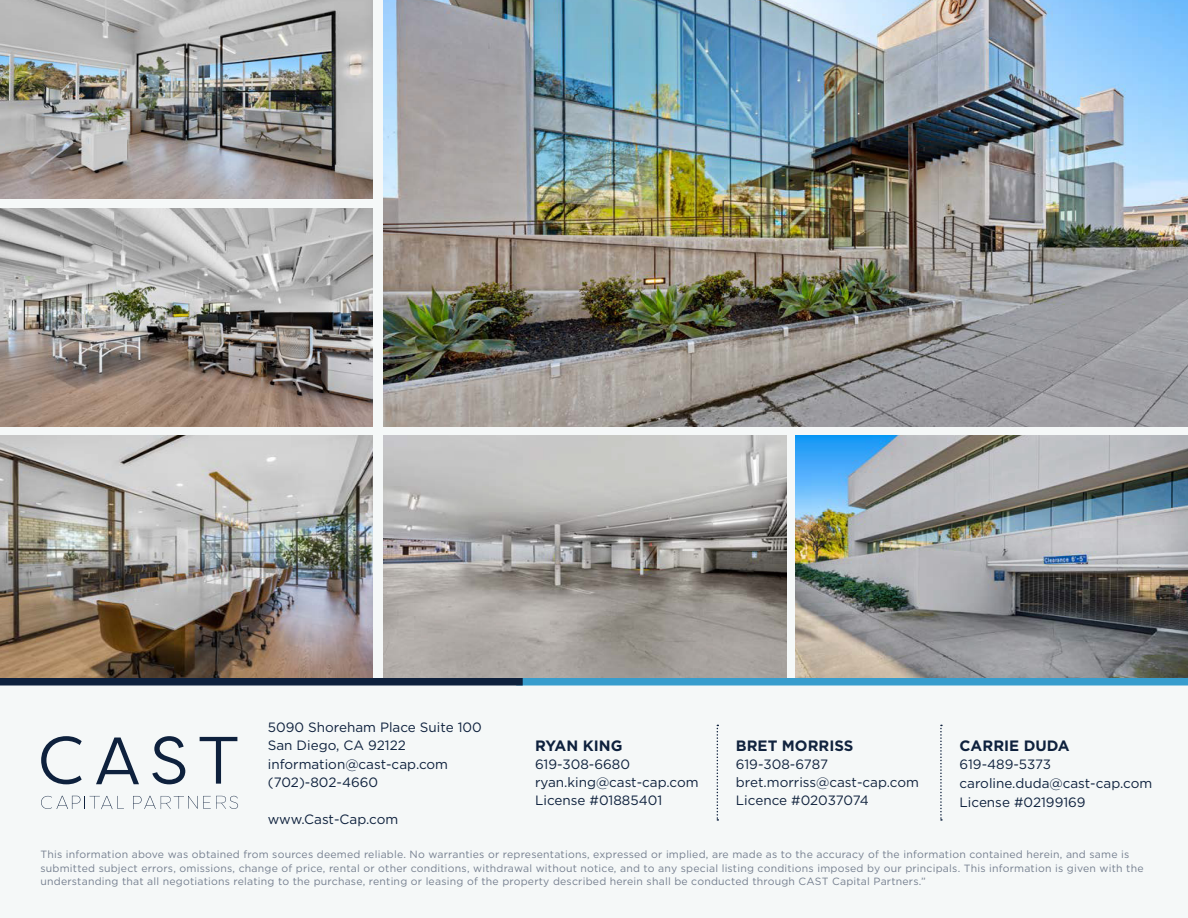
<style>
.page{position:relative;width:1188px;height:918px;background:#fff}
.page>*{position:absolute;margin:0;border:0;box-sizing:border-box;transform-origin:0 0}
.t1{font:700 15px "Gotham";color:#0e213d}
.t2{font:700 15px "Gotham";color:#11233e}
.t3{font:13.5px "Gotham HTF";color:#0e213d}
.t4{font:13.5px/18px "Gotham HTF";color:#11233e}
.t5{font:10.5px/13.5px "Gotham HTF";letter-spacing:.02em;color:#757f8f}
</style>
<div class="page">
<div style="left:0;top:0;width:1188px;height:687px;background:#f5f8f8"></div>
<img style="left:0;top:0;width:373px;height:199px">
<img style="left:384px;top:0;width:804px;height:426px">
<img style="left:0;top:436px;width:373px;height:242px">
<img style="left:384px;top:436px;width:403px;height:242px">
<img style="left:0;top:208px;width:373px;height:218px">
<img style="left:796px;top:436px;width:392px;height:242px">
<div style="left:0;top:682px;width:1188px;height:236px;background:#f5f8f8"></div>
<svg style="left:41px;top:796px;width:83px;height:13px"></svg>
<svg style="left:133px;top:796px;width:105px;height:13px"></svg>
<svg style="left:41px;top:736px;width:41px;height:48px"></svg>
<svg style="left:96px;top:738px;width:43px;height:46px"></svg>
<svg style="left:152px;top:736px;width:33px;height:48px"></svg>
<svg style="left:200px;top:737px;width:37px;height:47px"></svg>
<div style="left:516px;top:678px;width:672px;height:8px;background:#389dcd"></div>
<div style="left:0;top:678px;width:523px;height:8px;background:#0e213d"></div>
<svg style="left:717px;top:725px;width:1px;height:96px"></svg>
<svg style="left:940px;top:725px;width:2px;height:96px"></svg>
<p class="t3" style="left:268px;top:719px;width:216px">5090 Shoreham Place Suite 100</p>
<p class="t3" style="left:268px;top:738px;width:140px">San Diego, CA 92122</p>
<p class="t3" style="left:268px;top:756px;width:182px">information@cast-cap.com</p>
<p class="t3" style="left:268px;top:775px;width:112px">(702)-802-4660</p>
<p class="t3" style="left:268px;top:812px;width:132px">www.Cast-Cap.com</p>
<p class="t5" style="left:40px;top:848px;width:1105px">This information above was obtained from sources deemed reliable. No warranties or representations, expressed or implied, are made as to the accuracy of the information contained herein, and same is submitted subject errors, omissions, change of price, rental or other conditions, withdrawal without notice, and to any special listing conditions imposed by our principals. This information is given with the understanding that all negotiations relating to the purchase, renting or leasing of the property described herein shall be conducted through CAST Capital Partners.”</p>
<p class="t1" style="left:535px;top:737px;width:89px">RYAN KING</p>
<p class="t3" style="left:535px;top:757px;width:97px">619-308-6680</p>
<p class="t3" style="left:535px;top:775px;width:165px">ryan.king@cast-cap.com</p>
<p class="t3" style="left:535px;top:793px;width:129px">License #01885401</p>
<p class="t2" style="left:736px;top:737px;width:119px">BRET MORRISS</p>
<p class="t4" style="left:736px;top:755px;width:94px">619-308-6787</p>
<p class="t4" style="left:736px;top:773px;width:185px">bret.morriss@cast-cap.com<br>Licence #02037074</p>
<p class="t1" style="left:960px;top:737px;width:112px">CARRIE DUDA</p>
<p class="t3" style="left:960px;top:757px;width:93px">619-489-5373</p>
<p class="t3" style="left:960px;top:776px;width:194px">caroline.duda@cast-cap.com</p>
<p class="t3" style="left:960px;top:794px;width:128px">License #02199169</p>
</div>
